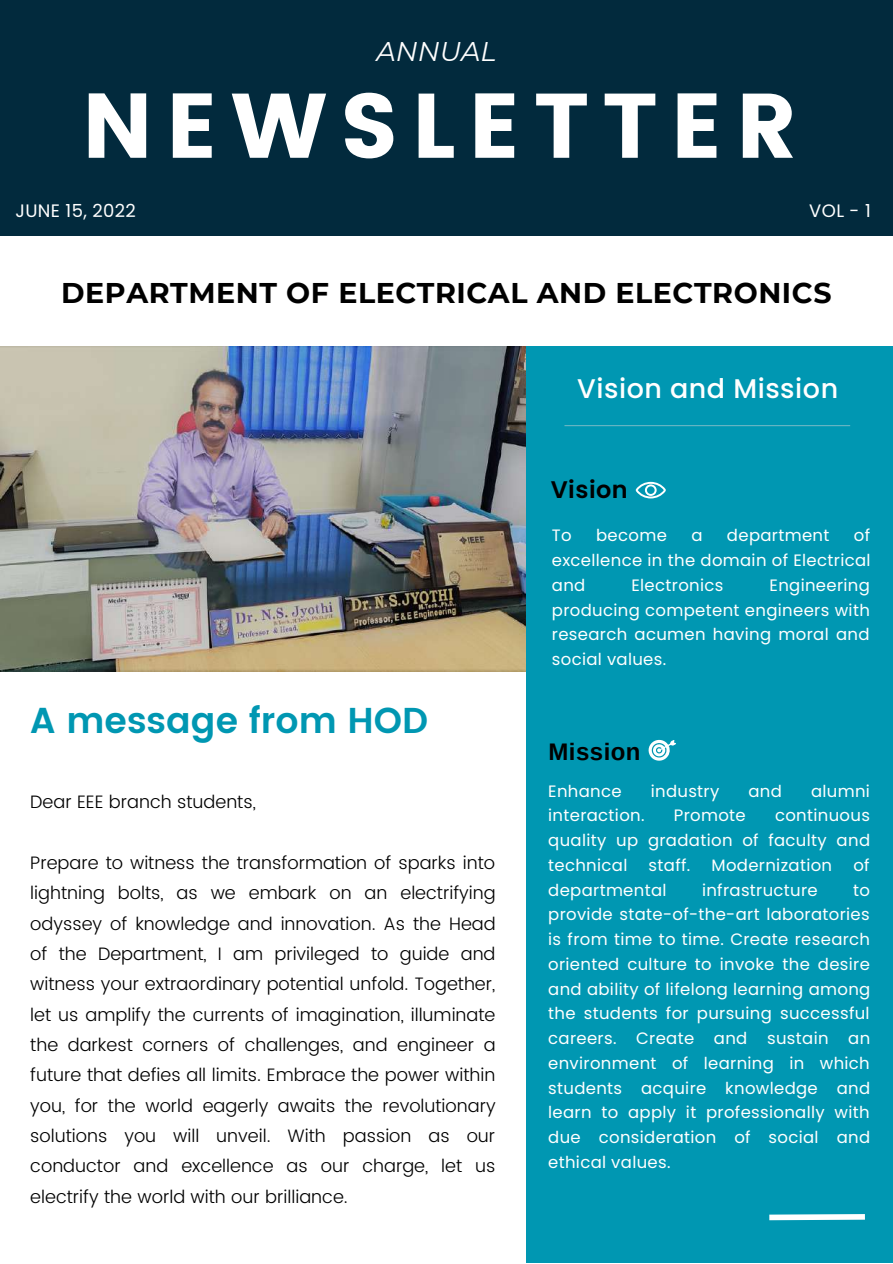
<style>
.page{position:relative;width:893px;height:1264px;background:#fff}
.page>*{position:absolute;margin:0;border:0;box-sizing:border-box;transform-origin:0 0}
.t1{font:91.35px "Poppins";letter-spacing:.14em;color:#fff}
.t2{font:600 36px "Poppins";color:#0097b2}
.t3{font:700 28.5px "Montserrat";letter-spacing:.02em;color:#000}
.t4{font:500 27px "Poppins";letter-spacing:.02em;color:#fff}
.t5{font:italic 27px "Montserrat";color:#fff}
.t6{font:700 24px "Arimo";letter-spacing:.02em;color:#000}
.t7{font:600 24px "Poppins";letter-spacing:.02em;color:#000}
.t8{font:300 18px/30.3px "Poppins";color:#000;text-align:justify}
.t9{font:18px "Poppins";letter-spacing:.02em;color:#fff}
.t10{font:16.5px/24.8px "Poppins";letter-spacing:.02em;color:#fff;text-align:justify}
</style>
<div class="page">
<img style="left:0;top:346px;width:526px;height:325px">
<div style="left:0;top:0;width:892px;height:235px;background:#022a3d"></div>
<div style="left:526px;top:346px;width:366px;height:916px;background:#0097b2"></div>
<hr style="left:564px;top:425px;width:286px;height:1px;background:#6bb7c4">
<svg style="left:769px;top:1214px;width:96px;height:7px"></svg>
<svg style="left:635px;top:482px;width:31px;height:16px"></svg>
<svg style="left:648px;top:739px;width:28px;height:21px"></svg>
<h3 class="t5" style="left:376px;top:35px;width:121px">ANNUAL</h3>
<h1 class="t1" style="left:82px;top:73px;width:716px">NEWSLETTER</h1>
<p class="t9" style="left:15px;top:198px;width:122px">JUNE 15, 2022</p>
<p class="t9" style="left:809px;top:198px;width:63px">VOL - 1</p>
<h3 class="t3" style="left:61px;top:275px;width:771px">DEPARTMENT OF ELECTRICAL AND ELECTRONICS</h3>
<h3 class="t4" style="left:577px;top:370px;width:262px">Vision and Mission</h3>
<h3 class="t7" style="left:550px;top:472px;width:78px">Vision</h3>
<h2 class="t2" style="left:30px;top:699px;width:399px">A message from HOD</h2>
<p class="t8" style="left:30px;top:786px;width:227px">Dear EEE branch students,</p>
<p class="t8" style="left:30px;top:847px;width:467px">Prepare to witness the transformation of sparks into lightning bolts, as we embark on an electrifying odyssey of knowledge and innovation. As the Head of the Department, I am privileged to guide and witness your extraordinary potential unfold. Together, let us amplify the currents of imagination, illuminate the darkest corners of challenges, and engineer a future that defies all limits. Embrace the power within you, for the world eagerly awaits the revolutionary solutions you will unveil. With passion as our conductor and excellence as our charge, let us electrify the world with our brilliance.</p>
<p class="t10" style="left:552px;top:523px;width:320px;text-indent:302px">of excellence in the domain of Electrical and</p>
<p class="t10" style="left:552px;top:523px;width:21px">To</p>
<p class="t10" style="left:596px;top:523px;width:72px">become</p>
<p class="t10" style="left:691px;top:523px;width:13px">a</p>
<p class="t10" style="left:727px;top:523px;width:104px">department</p>
<p class="t10" style="left:552px;top:573px;width:319px;text-indent:218px">Engineering producing competent engineers with research acumen having moral and social values.</p>
<p class="t10" style="left:631px;top:573px;width:93px">Electronics</p>
<h3 class="t6" style="left:548px;top:737px;width:94px">Mission</h3>
<p class="t10" style="left:548px;top:778px;width:75px">Enhance</p>
<p class="t10" style="left:650px;top:778px;width:70px">industry</p>
<p class="t10" style="left:748px;top:778px;width:35px">and</p>
<p class="t10" style="left:810px;top:778px;width:60px">alumni</p>
<p class="t10" style="left:548px;top:803px;width:98px">interaction.</p>
<p class="t10" style="left:673px;top:803px;width:73px">Promote</p>
<p class="t10" style="left:548px;top:803px;width:323px;text-indent:227px">continuous quality up gradation of faculty and technical</p>
<p class="t10" style="left:648px;top:852px;width:43px">staff.</p>
<p class="t10" style="left:711px;top:852px;width:122px">Modernization</p>
<p class="t10" style="left:853px;top:852px;width:18px">of</p>
<p class="t10" style="left:548px;top:877px;width:120px">departmental</p>
<p class="t10" style="left:702px;top:877px;width:117px">infrastructure</p>
<p class="t10" style="left:548px;top:877px;width:323px;text-indent:305px">to provide state-of-the-art laboratories is from time to time. Create research oriented culture to invoke the desire and ability of lifelong learning among the students for pursuing successful careers. Create and sustain an environment of learning in which students acquire knowledge and learn to apply it professionally with due consideration of social and ethical values.</p>
</div>
